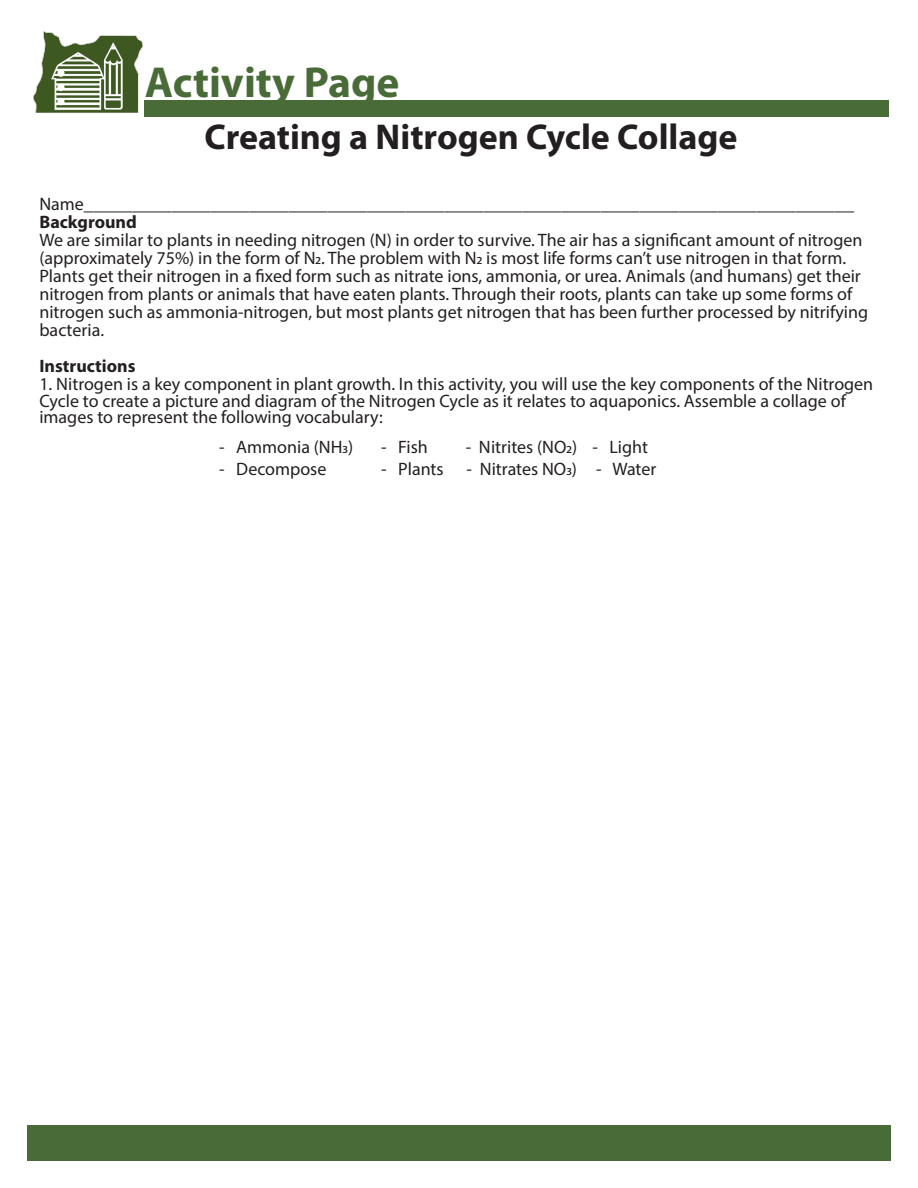
<style>
.page{position:relative;width:918px;height:1188px;background:#fff}
.page>*{position:absolute;margin:0;border:0;box-sizing:border-box;transform-origin:0 0}
.t1{font:700 43.5px "Myriad Pro";color:#496b38}
.t2{font:700 36px "Myriad Pro";color:#231f20}
.t3{font:19.5px "Myriad Pro";color:#231f20}
.t4{font:18px/18px "Myriad Pro";color:#231f20}
.t5{font:700 18px "Myriad Pro";color:#231f20}
.s1{font-size:18px}
</style>
<div class="page">
<div style="left:27px;top:1125px;width:864px;height:36px;background:#496b38"></div>
<img style="left:34px;top:31px;width:108px;height:82px">
<div style="left:145px;top:100px;width:744px;height:17px;background:#496b38"></div>
<p class="t1" style="left:145px;top:54px;width:256px">Activity Page</p>
<p class="t2" style="left:204px;top:113px;width:535px">Creating a Nitrogen Cycle Collage</p>
<p class="t3" style="left:39px;top:192px;width:816px"><span class="s1">Name</span>_______________________________________________________________________________</p>
<p class="t5" style="left:39px;top:211px;width:99px">Background</p>
<p class="t4" style="left:39px;top:231px;width:830px">We are similar to plants in needing nitrogen (N) in order to survive. The air has a significant amount of nitrogen (approximately 75%) in the form of N2. The problem with N2 is most life forms can’t use nitrogen in that form.<br>Plants get their nitrogen in a fixed form such as nitrate ions, ammonia, or urea. Animals (and humans) get their nitrogen from plants or animals that have eaten plants. Through their roots, plants can take up some forms of nitrogen such as ammonia-nitrogen, but most plants get nitrogen that has been further processed by nitrifying bacteria.</p>
<p class="t5" style="left:39px;top:355px;width:98px">Instructions</p>
<p class="t4" style="left:39px;top:376px;width:835px;line-height:16.5px">1. Nitrogen is a key component in plant growth. In this activity, you will use the key components of the Nitrogen<br>Cycle to create a picture and diagram of the Nitrogen Cycle as it relates to aquaponics. Assemble a collage of</p>
<p class="t4" style="left:39px;top:408px;width:345px">images to represent the following vocabulary:</p>
<p class="t4" style="left:219px;top:438px;width:135px">- Ammonia (NH3)</p>
<p class="t4" style="left:381px;top:438px;width:48px">- Fish</p>
<p class="t4" style="left:466px;top:438px;width:184px">- Nitrites (NO2) - Light</p>
<p class="t4" style="left:219px;top:459px;width:109px">- Decompose</p>
<p class="t4" style="left:381px;top:459px;width:64px">- Plants</p>
<p class="t4" style="left:467px;top:459px;width:191px">- Nitrates NO3) - Water</p>
</div>
